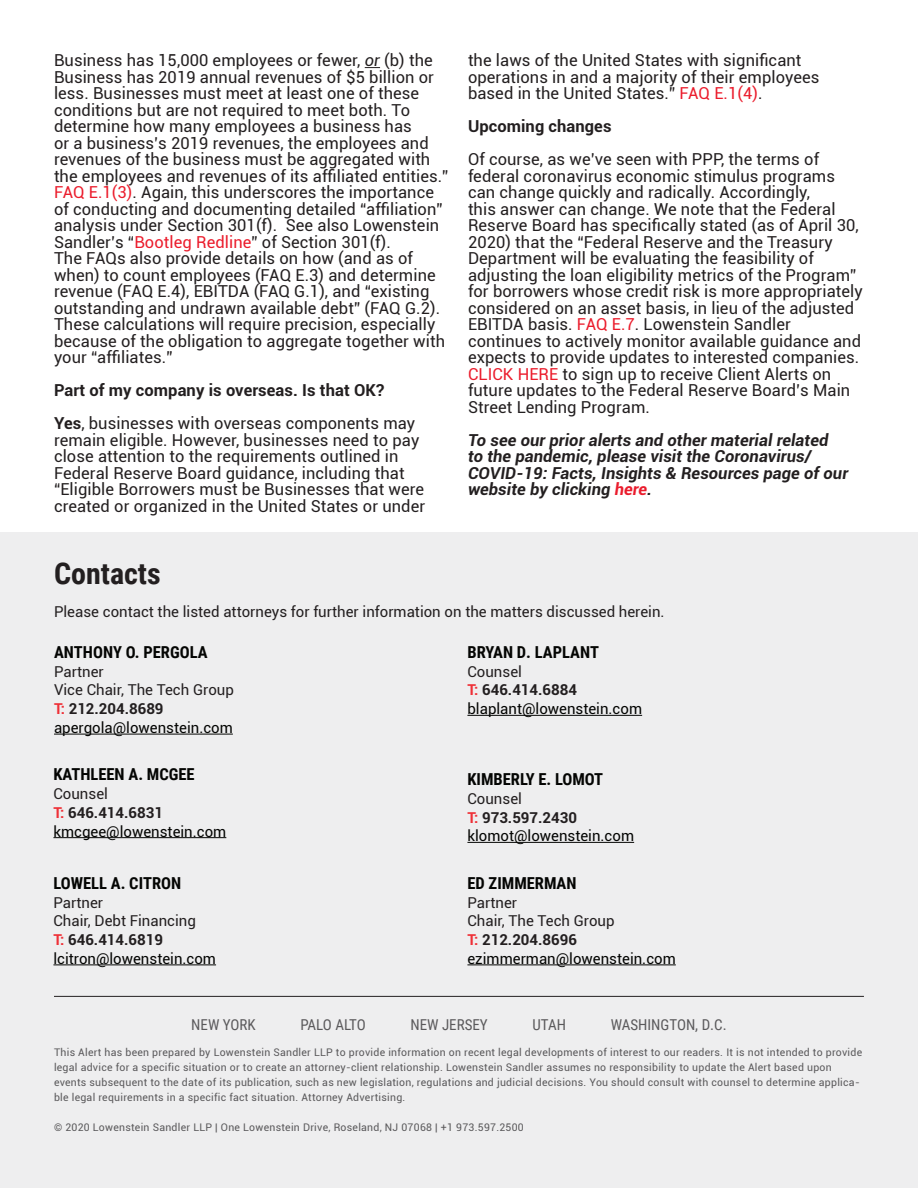
<style>
.page{position:relative;width:918px;height:1188px;background:#fff}
.page>*{position:absolute;margin:0;border:0;box-sizing:border-box;transform-origin:0 0}
.t1{font:700 30px "Roboto Condensed";color:#231f20}
.Body{font:16.5px/16.5px "Roboto";letter-spacing:.005em;color:#231f20}
.Body-2{font:italic 700 16.5px/16.5px "Roboto";letter-spacing:.005em;color:#231f20}
.Body-3{font:700 16.5px "Roboto Condensed";color:#040503}
.Body-4{font:700 16.5px "Roboto";letter-spacing:.005em;color:#231f20}
.Body-5{font:15px/18.8px "Roboto";color:#231f20}
.Body-6{font:15px "Roboto";color:#040503}
.Body-7{font:700 15px/18.8px "Roboto";color:#231f20}
.t2{font:15px "Roboto Condensed";color:#5a595b}
.t3{font:15px "Roboto Condensed";letter-spacing:-.025em;color:#5a595b}
.t4{font:10.5px/15px "Roboto";letter-spacing:.025em;color:#5a595b}
.s1{font-style:italic}
.s2{color:#eb1c2c}
.s3{font-weight:700}
.s4{color:#ea1c2d}
.s5{font-weight:700;color:#ee3037}
.s6{font-weight:400}
.s7{color:#ee3037}
</style>
<div class="page">
<svg style="left:365px;top:67px;width:15px;height:1px"></svg>
<div style="left:0;top:532px;width:918px;height:656px;background:#eeeeef"></div>
<hr style="left:54px;top:734px;width:179px;height:1px;background:#040503">
<hr style="left:53px;top:837px;width:173px;height:1px;background:#040503">
<hr style="left:467px;top:842px;width:167px;height:1px;background:#040503">
<hr style="left:467px;top:965px;width:209px;height:1px;background:#040503">
<hr style="left:467px;top:715px;width:175px;height:1px;background:#040503">
<hr style="left:53px;top:965px;width:163px;height:1px;background:#040503">
<hr style="left:54px;top:996px;width:810px;height:1px;background:#231f20">
<p class="Body" style="left:54px;top:52px;width:396px">Business has 15,000 employees or fewer, <span class="s1">or</span> (b) the Business has 2019 annual revenues of $5 billion or less. Businesses must meet at least one of these conditions but are not required to meet both. To determine how many employees a business has<br>or a business’s 2019 revenues, the employees and revenues of the business must be aggregated with the employees and revenues of its affiliated entities.” <span class="s2">FAQ E.1(3)</span>. Again, this underscores the importance of conducting and documenting detailed “affiliation” analysis under Section 301(f). See also Lowenstein Sandler’s “<span class="s2">Bootleg Redline</span>” of Section 301(f).<br>The FAQs also provide details on how (and as of when) to count employees (FAQ E.3) and determine revenue (FAQ E.4), EBITDA (FAQ G.1), and “existing outstanding and undrawn available debt” (FAQ G.2).<br>These calculations will require precision, especially because of the obligation to aggregate together with your “affiliates.”</p>
<p class="Body-4" style="left:54px;top:379px;width:332px">Part of my company is overseas. Is that OK?</p>
<p class="Body" style="left:54px;top:415px;width:373px"><span class="s3">Yes</span>, businesses with overseas components may remain eligible. However, businesses need to pay close attention to the requirements outlined in Federal Reserve Board guidance, including that “Eligible Borrowers must be Businesses that were created or organized in the United States or under</p>
<p class="t1" style="left:54px;top:552px;width:108px">Contacts</p>
<p class="Body" style="left:468px;top:52px;width:353px">the laws of the United States with significant operations in and a majority of their employees based in the United States.” <span class="s2">FAQ E.1(4)</span>.</p>
<p class="Body-4" style="left:468px;top:115px;width:145px">Upcoming changes</p>
<p class="Body" style="left:468px;top:151px;width:396px">Of course, as we’ve seen with PPP, the terms of federal coronavirus economic stimulus programs can change quickly and radically. Accordingly,<br>this answer can change. We note that the Federal Reserve Board has specifically stated (as of April 30, 2020) that the “Federal Reserve and the Treasury Department will be evaluating the feasibility of adjusting the loan eligibility metrics of the Program” for borrowers whose credit risk is more appropriately considered on an asset basis, in lieu of the adjusted EBITDA basis. <span class="s2">FAQ E.7</span>. Lowenstein Sandler continues to actively monitor available guidance and expects to provide updates to interested companies.<br><span class="s2">CLICK HERE</span> to sign up to receive Client Alerts on future updates to the Federal Reserve Board’s Main Street Lending Program.</p>
<p class="Body-2" style="left:468px;top:431px;width:382px">To see our prior alerts and other material related<br>to the pandemic, please visit the Coronavirus/ COVID-19: Facts, Insights &amp; Resources page of our website by clicking <span class="s4">here</span>.</p>
<p class="Body-5" style="left:54px;top:602px;width:612px">Please contact the listed attorneys for further information on the matters discussed herein.</p>
<p class="Body-3" style="left:54px;top:641px;width:155px">ANTHONY O. PERGOLA</p>
<p class="Body-5" style="left:54px;top:661px;width:181px">Partner<br>Vice Chair, The Tech Group<br><span class="s5">T:</span> <span class="s3">212.204.8689</span></p>
<p class="Body-6" style="left:54px;top:717px;width:180px">apergola@lowenstein.com</p>
<p class="Body-3" style="left:53px;top:763px;width:143px">KATHLEEN A. MCGEE</p>
<p class="Body-7" style="left:53px;top:784px;width:111px"><span class="s6">Counsel<br></span><span class="s7">T:</span> 646.414.6831</p>
<p class="Body-6" style="left:53px;top:821px;width:174px">kmcgee@lowenstein.com</p>
<p class="Body-3" style="left:53px;top:871px;width:129px">LOWELL A. CITRON</p>
<p class="Body-5" style="left:53px;top:892px;width:144px">Partner<br>Chair, Debt Financing<br><span class="s5">T:</span> <span class="s3">646.414.6819</span></p>
<p class="Body-6" style="left:53px;top:948px;width:164px">lcitron@lowenstein.com</p>
<p class="Body-3" style="left:467px;top:641px;width:133px">BRYAN D. LAPLANT</p>
<p class="Body-7" style="left:467px;top:661px;width:111px"><span class="s6">Counsel<br></span><span class="s7">T:</span> 646.414.6884</p>
<p class="Body-6" style="left:467px;top:698px;width:176px">blaplant@lowenstein.com</p>
<p class="Body-3" style="left:467px;top:768px;width:137px">KIMBERLY E. LOMOT</p>
<p class="Body-7" style="left:467px;top:788px;width:111px"><span class="s6">Counsel<br></span><span class="s7">T:</span> 973.597.2430</p>
<p class="Body-6" style="left:467px;top:825px;width:168px">klomot@lowenstein.com</p>
<p class="Body-3" style="left:467px;top:871px;width:111px">ED ZIMMERMAN</p>
<p class="Body-5" style="left:467px;top:892px;width:149px">Partner<br>Chair, The Tech Group<br><span class="s5">T:</span> <span class="s3">212.204.8696</span></p>
<p class="Body-6" style="left:467px;top:948px;width:210px">ezimmerman@lowenstein.com</p>
<p class="t2" style="left:191px;top:1014px;width:66px">NEW YORK</p>
<p class="t3" style="left:300px;top:1014px;width:67px">PALO ALTO</p>
<p class="t2" style="left:410px;top:1014px;width:79px">NEW JERSEY</p>
<p class="t2" style="left:532px;top:1014px;width:35px">UTAH</p>
<p class="t2" style="left:611px;top:1014px;width:117px">WASHINGTON, D.C.</p>
<p class="t4" style="left:54px;top:1045px;width:810px">This Alert has been prepared by Lowenstein Sandler LLP to provide information on recent legal developments of interest to our readers. It is not intended to provide legal advice for a specific situation or to create an attorney-client relationship. Lowenstein Sandler assumes no responsibility to update the Alert based upon events subsequent to the date of its publication, such as new legislation, regulations and judicial decisions. You should consult with counsel to determine applica&shy;ble legal requirements in a specific fact situation. Attorney Advertising.</p>
<p class="t4" style="left:54px;top:1120px;width:471px">© 2020 Lowenstein Sandler LLP | One Lowenstein Drive, Roseland, NJ 07068 | +1 973.597.2500</p>
</div>
